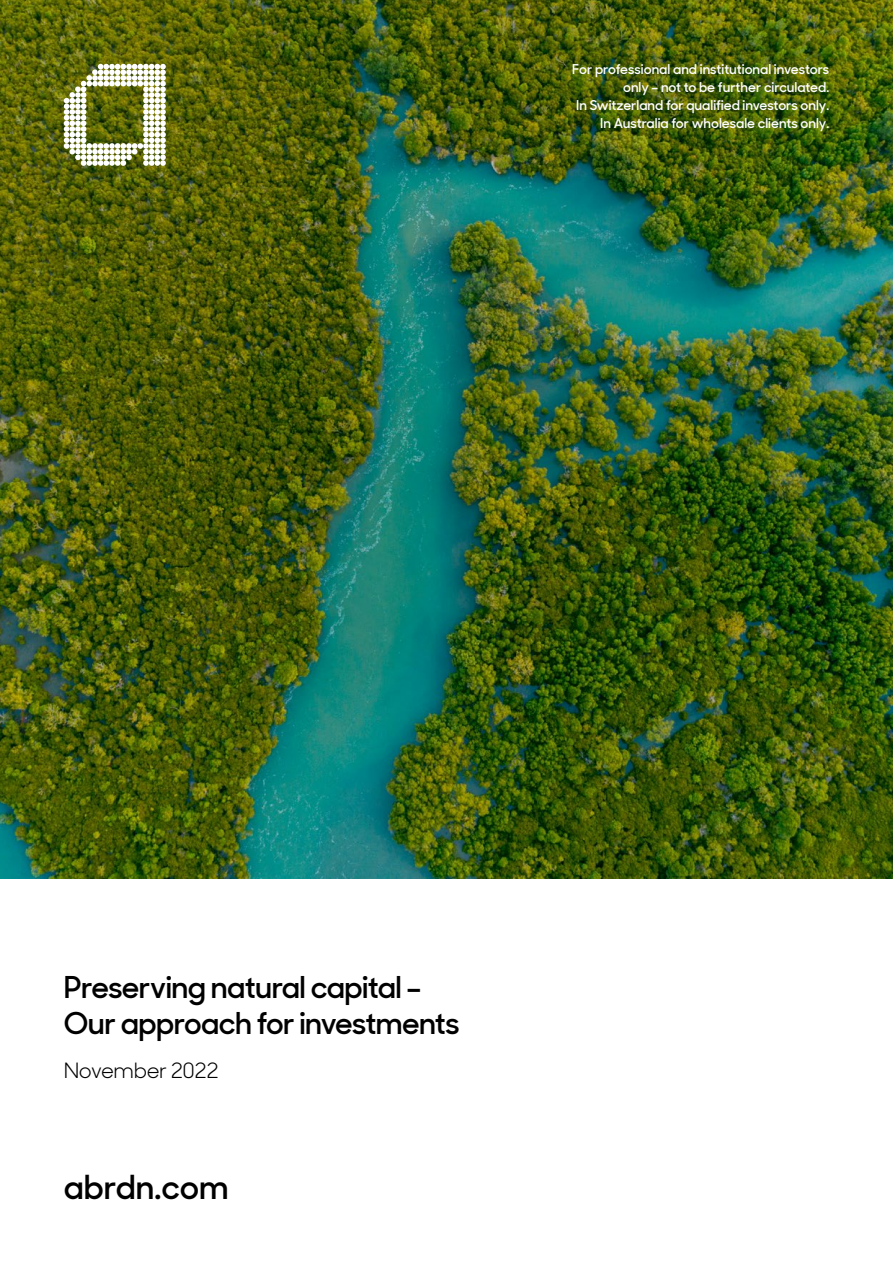
<style>
.page{position:relative;width:893px;height:1263px;background:#fff}
.page>*{position:absolute;margin:0;border:0;box-sizing:border-box;transform-origin:0 0}
.t1{font:600 33px "Sharp Sans Display No 1";color:#000}
.t2{font:600 30px/36px "Sharp Sans Display No 1";letter-spacing:-.02em;color:#000}
.t3{font:21px "Sharp Sans Display No 1";letter-spacing:-.02em;color:#000}
.t4{font:600 13.5px/18px "Sharp Sans Display No 1";color:#fff;text-align:right}
</style>
<div class="page">
<img style="left:0;top:0;width:893px;height:878px">
<img style="left:64px;top:64px;width:102px;height:102px">
<p class="t4" style="left:572px;top:59px;width:258px">For professional and institutional investors only – not to be further circulated.<br>In Switzerland for qualified investors only.<br>In Australia for wholesale clients only.</p>
<h2 class="t2" style="left:64px;top:967px;width:397px">Preserving natural capital –<br>Our approach for investments</h2>
<h3 class="t3" style="left:64px;top:1053px;width:157px">November 2022</h3>
<h1 class="t1" style="left:64px;top:1162px;width:166px">abrdn.com</h1>
</div>
